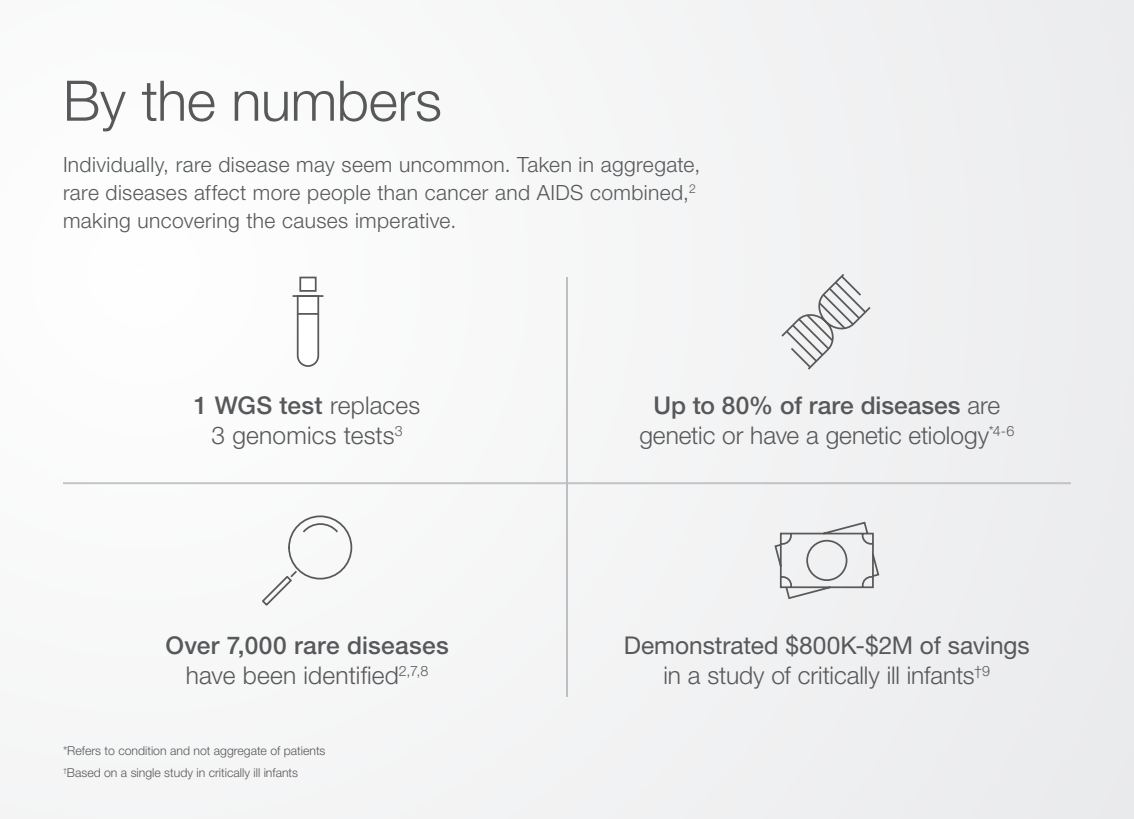
<style>
.page{position:relative;width:1134px;height:819px;background:#f5f5f6}
.page>*{position:absolute;margin:0;border:0;box-sizing:border-box;transform-origin:0 0}
.t1{font:300 56px "Helvetica Neue LT Std";letter-spacing:-.005em;color:#57585a}
.t2{font:300 24.5px/29.4px "Helvetica Neue LT Std";color:#57585a;text-align:center}
.t3{font:24.5px/29.4px "Helvetica Neue LT Std";color:#57585a;text-align:center}
.t4{font:500 24.5px/29.4px "Helvetica Neue LT Std";letter-spacing:.01em;color:#57585a;text-align:center}
.t5{font:300 21px/28px "Helvetica Neue LT Std";letter-spacing:.02em;color:#57585a}
.Legal_Copy{font:300 12.25px "Helvetica Neue LT Std";color:#57585a}
.s1{font-weight:500}
.s2{font-weight:300}
</style>
<div class="page">
<hr style="left:567px;top:277px;width:1px;height:420px;background:#bcbdc0">
<hr style="left:566px;top:277px;width:1px;height:420px;background:#bcbdc0">
<hr style="left:63px;top:483px;width:1008px;height:1px;background:#bcbdc0">
<svg style="left:781px;top:274px;width:90px;height:96px"></svg>
<svg style="left:296px;top:297px;width:24px;height:70px"></svg>
<hr style="left:293px;top:295px;width:30px;height:2px;background:#57585a">
<div style="left:299px;top:277px;width:18px;height:15px;background:#fff;border:2px solid #57585a"></div>
<svg style="left:262px;top:515px;width:91px;height:91px"></svg>
<svg style="left:774px;top:521px;width:106px;height:79px"></svg>
<hr style="left:298px;top:313px;width:21px;height:2px;background:#57585a">
<p class="t1" style="left:63px;top:67px;width:380px">By the numbers</p>
<p class="t5" style="left:63px;top:150px;width:639px">Individually, rare disease may seem uncommon. Taken in aggregate, rare diseases affect more people than cancer and AIDS combined,<sup>2 </sup>making uncovering the causes imperative.</p>
<p class="t2" style="left:194px;top:390px;width:228px"><span class="s1">1 WGS test</span> replaces<br>3 genomics tests<sup>3</sup></p>
<p class="t2" style="left:639px;top:390px;width:377px"><span class="s1">Up to 80% of rare diseases</span> are genetic or have a genetic etiology<sup>*4-6</sup></p>
<p class="t4" style="left:166px;top:631px;width:285px">Over 7,000 rare diseases <span class="s2">have been identified</span><sup>2,7,8</sup></p>
<p class="Legal_Copy" style="left:63px;top:743px;width:264px">*Refers to condition and not aggregate of patients</p>
<p class="Legal_Copy" style="left:63px;top:765px;width:237px"><sup>†</sup>Based on a single study in critically ill infants</p>
<p class="t3" style="left:624px;top:631px;width:408px">Demonstrated $800K-$2M of savings <span class="s2">in a study of critically ill infants</span><sup>†9</sup></p>
</div>
